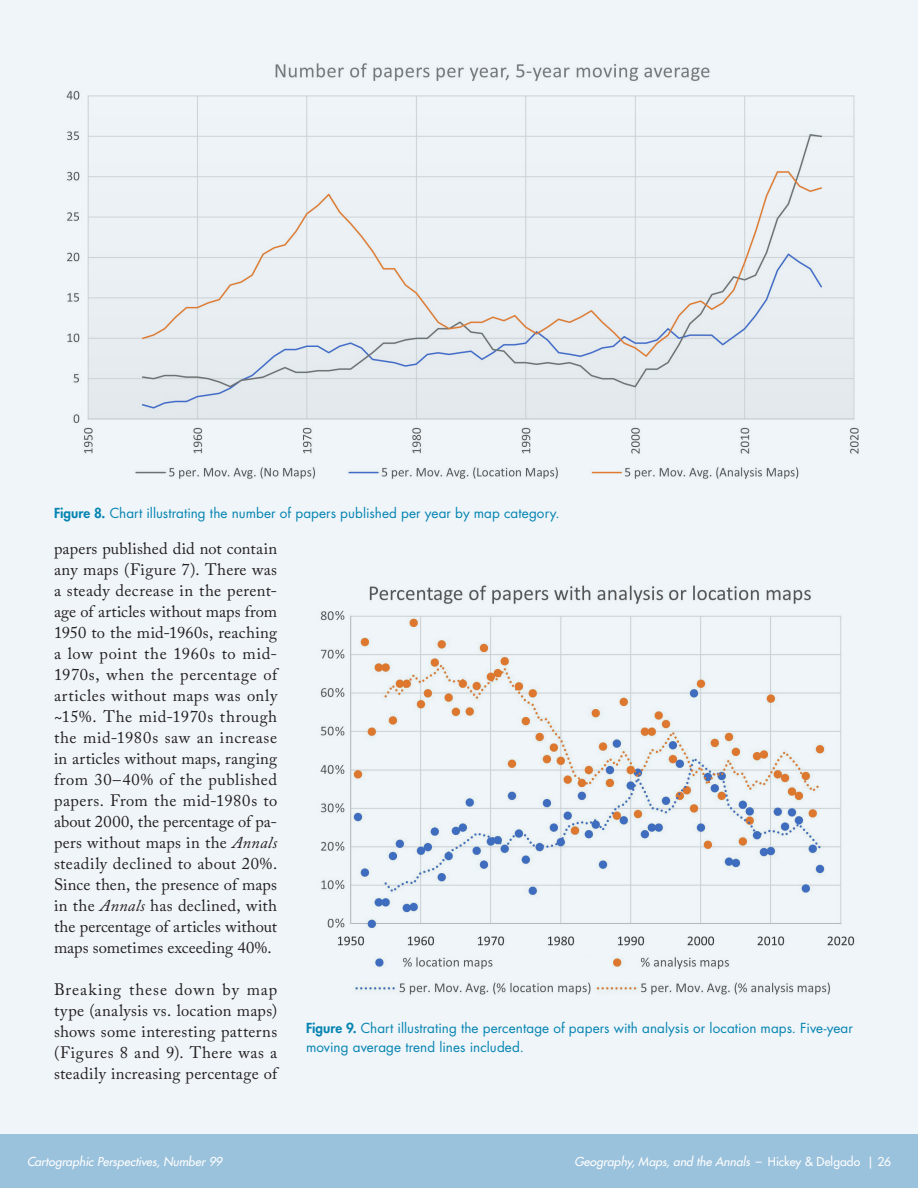
<style>
.page{position:relative;width:918px;height:1188px;background:#fff}
.page>*{position:absolute;margin:0;border:0;box-sizing:border-box;transform-origin:0 0}
.Main_Body_Text{font:16.5px/21px "Adobe Caslon Pro";letter-spacing:.035em;color:#231f20}
.Figure_Caption{font:13.5px/19.5px "Futura Std";letter-spacing:.005em;color:#0684b1}
.t1{font:italic 500 12px "Futura Std";letter-spacing:.005em;color:#fff}
.s1{font-weight:800}
.s2{font-style:italic}
.s3{font-style:normal}
</style>
<div class="page">
<div style="left:0;top:1134px;width:918px;height:54px;background:#9bc2dc"></div>
<div style="left:0;top:0;width:918px;height:1134px;background:#eff5f9"></div>
<img style="left:66px;top:63px;width:793px;height:416px">
<img style="left:320px;top:585px;width:535px;height:410px">
<p class="Figure_Caption" style="left:54px;top:504px;width:507px"><span class="s1">Figure 8.</span> Chart illustrating the number of papers published per year by map category.</p>
<p class="Main_Body_Text" style="left:54px;top:538px;width:227px">papers published did not contain any maps (Figure 7). There was a steady decrease in the perent&shy;age of articles without maps from<br>1950 to the mid-1960s, reaching a low point the 1960s to mid-<br>1970s, when the percentage of articles without maps was only ~15%. The mid-1970s through the mid-1980s saw an increase in articles without maps, ranging from 30–40% of the published papers. From the mid-1980s to about 2000, the percentage of pa&shy;pers without maps in the <span class="s2">Annals </span>steadily declined to about 20%.<br>Since then, the presence of maps in the <span class="s2">Annals</span> has declined, with the percentage of articles without maps sometimes exceeding 40%.</p>
<p class="Main_Body_Text" style="left:54px;top:979px;width:227px">Breaking these down by map type (analysis vs. location maps) shows some interesting patterns (Figures 8 and 9). There was a steadily increasing percentage of</p>
<p class="Figure_Caption" style="left:306px;top:1018px;width:548px"><span class="s1">Figure 9.</span> Chart illustrating the percentage of papers with analysis or location maps. Five-year moving average trend lines included.</p>
<p class="t1" style="left:27px;top:1154px;width:197px">Cartographic Perspectives, Number 99</p>
<p class="t1" style="left:574px;top:1154px;width:318px">Geography, Maps, and the Annals <span class="s3">– Hickey &amp; Delgado | 26</span></p>
</div>
